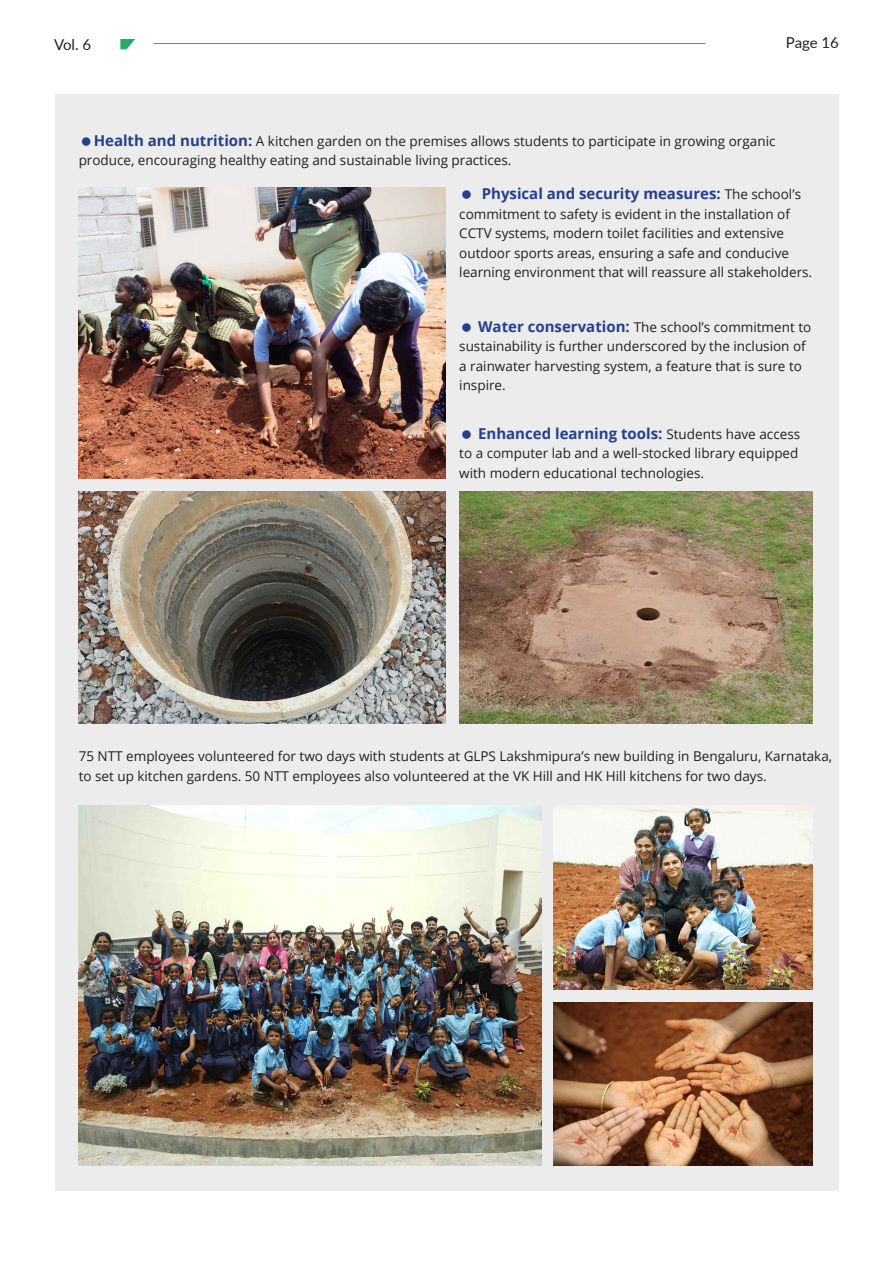
<style>
.page{position:relative;width:893px;height:1263px;background:#fff}
.page>*{position:absolute;margin:0;border:0;box-sizing:border-box;transform-origin:0 0}
.Body{font:700 15px "Open Sans";color:#253f8e}
.t1{font:15px "Lato";letter-spacing:-.005em;color:#231f20}
.Body-2{font:13.5px/19.5px "Open Sans";color:#231f20}
.s1{font-weight:700;font-size:15px;color:#253f8e}
.s2{font-weight:400;font-size:13.5px;color:#231f20}
</style>
<div class="page">
<div style="left:55px;top:95px;width:783px;height:1096px;background:#ececec"></div>
<img style="left:554px;top:1002px;width:258px;height:163px">
<img style="left:79px;top:187px;width:366px;height:291px">
<img style="left:459px;top:491px;width:353px;height:232px">
<img style="left:79px;top:491px;width:366px;height:232px">
<img style="left:79px;top:805px;width:462px;height:360px">
<img style="left:554px;top:805px;width:258px;height:185px">
<hr style="left:154px;top:43px;width:551px;height:1px;background:#28aa66">
<svg style="left:120px;top:39px;width:15px;height:10px"></svg>
<p class="t1" style="left:54px;top:33px;width:39px">Vol. 6</p>
<p class="t1" style="left:786px;top:32px;width:55px">Page 16</p>
<p class="Body-2" style="left:79px;top:131px;width:698px;text-indent:15px"><span class="s1">Health and nutrition:</span> A kitchen garden on the premises allows students to participate in growing organic produce, encouraging healthy eating and sustainable living practices.</p>
<p class="Body" style="left:482px;top:183px;width:321px">Physical and security measures: <span class="s2">The school’s</span></p>
<p class="Body-2" style="left:459px;top:204px;width:354px">commitment to safety is evident in the installation of CCTV systems, modern toilet facilities and extensive outdoor sports areas, ensuring a safe and conducive learning environment that will reassure all stakeholders.</p>
<p class="Body-2" style="left:459px;top:317px;width:353px;text-indent:19px"><span class="s1">Water conservation:</span> The school’s commitment to sustainability is further underscored by the inclusion of a rainwater harvesting system, a feature that is sure to inspire.</p>
<p class="Body" style="left:478px;top:422px;width:324px">Enhanced learning tools: <span class="s2">Students have access</span></p>
<p class="Body-2" style="left:459px;top:443px;width:341px">to a computer lab and a well-stocked library equipped with modern educational technologies.</p>
<p class="Body-2" style="left:79px;top:746px;width:755px">75 NTT employees volunteered for two days with students at GLPS Lakshmipura’s new building in Bengaluru, Karnataka, to set up kitchen gardens. 50 NTT employees also volunteered at the VK Hill and HK Hill kitchens for two days.</p>
</div>
